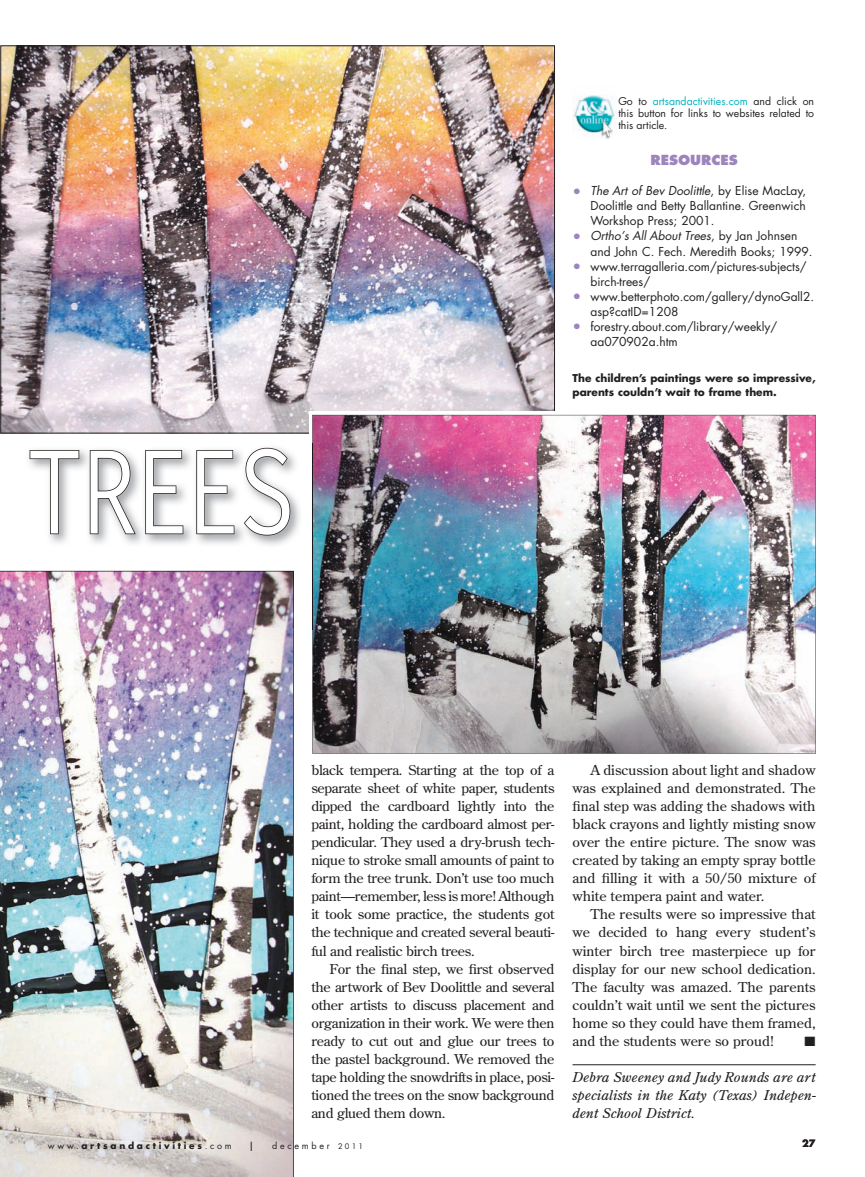
<style>
.page{position:relative;width:865px;height:1177px;background:#fff}
.page>*{position:absolute;margin:0;border:0;box-sizing:border-box;transform-origin:0 0}
.t1{font:108px "Euphemia UCAS";letter-spacing:.05em;color:#fff;scale:.8 1}
.t2{font:13.5px/18px "Century Old Style";letter-spacing:-.005em;color:#231f20;text-align:justify;scale:1.07 1}
.t3{font:italic 13.5px/18px "Century Old Style";color:#231f20;text-align:justify;scale:1.07 1}
.t4{font:800 13.5px "Futura";color:#9c85bd}
.t5{font:13.5px "Zapf Dingbats ITC";color:#231f20;scale:1.07 1}
.t6{font:12px/15px "Futura";color:#231f20}
.t7{font:10.5px/12px "Futura";color:#231f20;text-align:justify}
.t8{font:700 10.5px/14.2px "Futura";color:#231f20}
.t9{font:700 9.75px "Futura";color:#231f20}
.t10{font:700 9px "Futura";color:#231f20}
.t11{font:9px "Futura";letter-spacing:.3em;color:#231f20}
.s1{color:#00b0bc}
.s2{font-size:15px;color:#9c85bd}
.s3{font-style:italic}
.s4{font-weight:400}
.s5{font-size:7.5px}
</style>
<div class="page">
<img style="left:572px;top:95px;width:43px;height:43px">
<hr style="left:572px;top:1064px;width:243px;height:1px;background:#231f20">
<img style="left:2px;top:47px;width:551px;height:384px">
<div style="left:309px;top:411px;width:254px;height:67px;background:linear-gradient(to right,#fff,#fff)"></div>
<img style="left:312px;top:415px;width:503px;height:338px">
<img style="left:0;top:629px;width:294px;height:547px">
<img style="left:49px;top:443px;width:408px;height:186px">
<img style="left:309px;top:443px;width:3px;height:35px">
<img style="left:312px;top:443px;width:1px;height:186px">
<img style="left:0;top:570px;width:294px;height:59px">
<img style="left:0;top:571px;width:293px;height:58px">
<svg style="left:29px;top:449px;width:51px;height:86px"></svg>
<svg style="left:89px;top:449px;width:48px;height:86px"></svg>
<svg style="left:144px;top:449px;width:40px;height:86px"></svg>
<svg style="left:195px;top:449px;width:40px;height:86px"></svg>
<svg style="left:243px;top:447px;width:48px;height:89px"></svg>
<h1 class="t1" style="left:29px;top:415px;width:331px">TREES</h1>
<p class="t7" style="left:618px;top:94px;width:197px">Go to <span class="s1">artsandactivities.com</span> and click on this button for links to websites related to this article.</p>
<p class="t4" style="left:650px;top:152px;width:89px">RESOURCES</p>
<p class="t6" style="left:590px;top:183px;width:217px;text-align:justify;text-indent:-18px"><span class="s2">•</span> <span class="s3">The Art of Bev Doolittle</span>, by Elise MacLay, Doolittle and Betty Ballantine. Greenwich Workshop Press; 2001.</p>
<p class="t6" style="left:590px;top:228px;width:223px;text-indent:-18px"><span class="s2">•</span> <span class="s3">Ortho’s All About Trees</span>, by Jan Johnsen and John C. Fech. Meredith Books; 1999.</p>
<p class="t6" style="left:590px;top:258px;width:218px;text-indent:-18px"><span class="s2">•</span> www.terragalleria.com/pictures-subjects/ birch-trees/</p>
<p class="t6" style="left:590px;top:288px;width:225px;text-indent:-18px"><span class="s2">•</span> www.betterphoto.com/gallery/dynoGall2. asp?catID=1208</p>
<p class="t6" style="left:590px;top:318px;width:188px;text-indent:-18px"><span class="s2">•</span> forestry.about.com/library/weekly/ aa070902a.htm</p>
<p class="t8" style="left:572px;top:370px;width:244px">the children’s paintings were so impressive, parents couldn’t wait to frame them.</p>
<p class="t2" style="left:311px;top:760px;width:229px">black tempera. Starting at the top of a separate sheet of white paper, students dipped the cardboard lightly into the paint, holding the cardboard almost per&shy;pendicular. They used a dry-brush tech&shy;nique to stroke small amounts of paint to form the tree trunk. Don’t use too much paint—remember, less is more! Although it took some practice, the students got the technique and created several beauti&shy;ful and realistic birch trees.</p>
<p class="t2" style="left:311px;top:958px;width:229px;text-indent:18px">For the final step, we first observed the artwork of Bev Doolittle and several other artists to discuss placement and organization in their work. We were then ready to cut out and glue our trees to the pastel background. We removed the tape holding the snowdrifts in place, posi&shy;tioned the trees on the snow background and glued them down.</p>
<p class="t10" style="left:48px;top:1138px;width:185px"><span class="s4">www.</span>artsandactivities<span class="s4">.com</span></p>
<p class="t11" style="left:272px;top:1139px;width:92px">december <span class="s5">2011</span></p>
<p class="t2" style="left:572px;top:760px;width:229px;text-indent:18px">A discussion about light and shadow was explained and demonstrated. The final step was adding the shadows with black crayons and lightly misting snow over the entire picture. The snow was created by taking an empty spray bottle and filling it with a 50/50 mixture of white tempera paint and water.</p>
<p class="t2" style="left:572px;top:904px;width:229px;text-indent:18px">The results were so impressive that we decided to hang every student’s winter birch tree masterpiece up for display for our new school dedication.<br>The faculty was amazed. The parents couldn’t wait until we sent the pictures home so they could have them framed, and the students were so proud!</p>
<p class="t5" style="left:804px;top:1034px;width:12px">■</p>
<p class="t3" style="left:572px;top:1066px;width:229px">Debra Sweeney and Judy Rounds are art specialists in the Katy (Texas) Indepen&shy;dent School District.</p>
<p class="t9" style="left:802px;top:1135px;width:15px">27</p>
</div>
